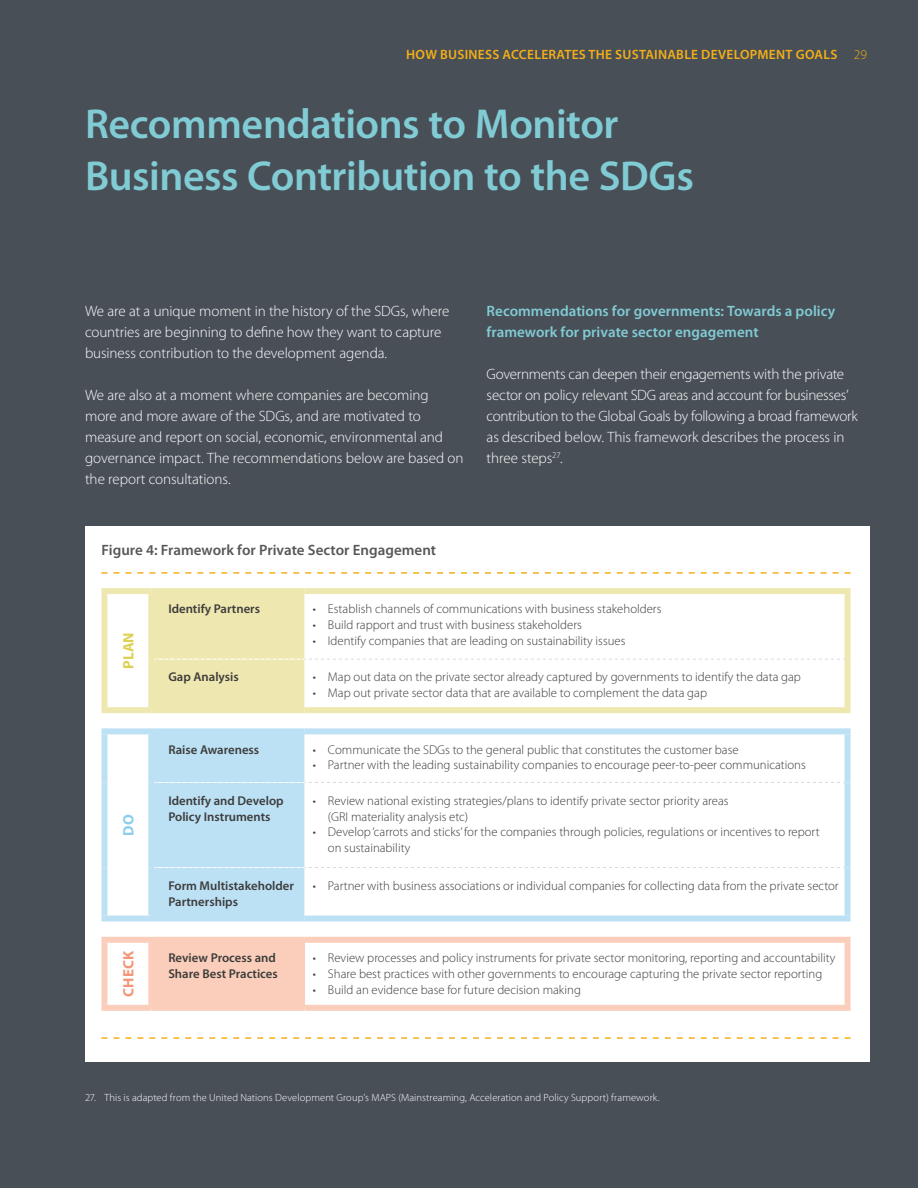
<style>
.page{position:relative;width:918px;height:1188px;background:#484f57}
.page>*{position:absolute;margin:0;border:0;box-sizing:border-box;transform-origin:0 0}
.t1{font:600 42px/52.5px "Myriad Pro";letter-spacing:-.01em;color:#81cbd4}
.t2{font:300 15px/21px "Myriad Pro";letter-spacing:-.005em;color:#fff}
.t3{font:600 15px/21px "Myriad Pro";color:#81cbd4}
.t4{font:600 15px "Myriad Pro";color:#575756}
.t5{font:700 15px "Myriad Pro";color:#f39677}
.t6{font:700 15px "Myriad Pro";color:#ded052}
.t7{font:700 15px "Myriad Pro";color:#8bccec}
.t8{font:600 13.5px "Myriad Pro";letter-spacing:.02em;color:#f4af17}
.t9{font:300 13.5px "Myriad Pro";color:#f4af17}
.t10{font:300 12.75px/15.8px "Myriad Pro";color:#3c3c3b}
.t11{font:600 12.75px/15.8px "Myriad Pro";color:#3c3c3b}
.t12{font:300 10.5px "Myriad Pro";letter-spacing:.01em;color:#fff}
</style>
<div class="page">
<div style="left:85px;top:526px;width:784px;height:536px;background:#fff"></div>
<svg style="left:104px;top:936px;width:744px;height:69px"></svg>
<div style="left:151px;top:940px;width:153px;height:68px;background:#faceba"></div>
<svg style="left:104px;top:594px;width:744px;height:322px"></svg>
<div style="left:101px;top:588px;width:50px;height:6px;background:#efe7b0"></div>
<div style="left:101px;top:594px;width:6px;height:65px;background:#efe7b0"></div>
<div style="left:148px;top:594px;width:6px;height:65px;background:#efe7b0"></div>
<div style="left:101px;top:659px;width:6px;height:48px;background:#efe7b0"></div>
<div style="left:148px;top:659px;width:6px;height:48px;background:#efe7b0"></div>
<div style="left:101px;top:707px;width:50px;height:6px;background:#efe7b0"></div>
<div style="left:151px;top:588px;width:153px;height:6px;background:#efe7b0"></div>
<div style="left:304px;top:588px;width:547px;height:6px;background:#efe7b0"></div>
<div style="left:845px;top:594px;width:6px;height:65px;background:#efe7b0"></div>
<div style="left:845px;top:659px;width:6px;height:48px;background:#efe7b0"></div>
<div style="left:151px;top:707px;width:153px;height:6px;background:#efe7b0"></div>
<div style="left:304px;top:707px;width:547px;height:6px;background:#efe7b0"></div>
<div style="left:101px;top:728px;width:53px;height:6px;background:#bce0f4"></div>
<div style="left:101px;top:734px;width:6px;height:48px;background:#bce0f4"></div>
<div style="left:148px;top:734px;width:6px;height:48px;background:#bce0f4"></div>
<div style="left:101px;top:782px;width:6px;height:86px;background:#bce0f4"></div>
<div style="left:148px;top:782px;width:6px;height:86px;background:#bce0f4"></div>
<div style="left:101px;top:868px;width:6px;height:48px;background:#bce0f4"></div>
<div style="left:148px;top:868px;width:6px;height:48px;background:#bce0f4"></div>
<div style="left:101px;top:916px;width:53px;height:6px;background:#bce0f4"></div>
<div style="left:154px;top:728px;width:150px;height:6px;background:#bce0f4"></div>
<div style="left:304px;top:728px;width:547px;height:6px;background:#bce0f4"></div>
<div style="left:154px;top:916px;width:150px;height:6px;background:#bce0f4"></div>
<div style="left:304px;top:916px;width:547px;height:6px;background:#bce0f4"></div>
<div style="left:845px;top:734px;width:6px;height:48px;background:#bce0f4"></div>
<div style="left:845px;top:782px;width:6px;height:86px;background:#bce0f4"></div>
<div style="left:845px;top:868px;width:6px;height:48px;background:#bce0f4"></div>
<div style="left:101px;top:937px;width:53px;height:6px;background:#faceba"></div>
<div style="left:101px;top:943px;width:6px;height:62px;background:#faceba"></div>
<div style="left:148px;top:943px;width:6px;height:62px;background:#faceba"></div>
<div style="left:101px;top:1005px;width:50px;height:6px;background:#faceba"></div>
<div style="left:154px;top:937px;width:150px;height:6px;background:#faceba"></div>
<div style="left:304px;top:937px;width:547px;height:6px;background:#faceba"></div>
<div style="left:845px;top:943px;width:6px;height:62px;background:#faceba"></div>
<div style="left:151px;top:1005px;width:153px;height:6px;background:#faceba"></div>
<div style="left:304px;top:1005px;width:547px;height:6px;background:#faceba"></div>
<svg style="left:101px;top:572px;width:750px;height:2px"></svg>
<svg style="left:101px;top:1037px;width:750px;height:2px"></svg>
<p class="t8" style="left:406px;top:47px;width:51px">How Business</p>
<p class="t8" style="left:503px;top:47px;width:17px">Accelerates</p>
<p class="t8" style="left:588px;top:47px;width:9px">the</p>
<p class="t8" style="left:615px;top:47px;width:16px">Sustainable</p>
<p class="t8" style="left:701px;top:47px;width:58px">Development</p>
<p class="t8" style="left:796px;top:47px;width:28px">Goals</p>
<p class="t9" style="left:854px;top:47px;width:15px">29</p>
<h1 class="t1" style="left:85px;top:98px;width:610px">Recommendations to Monitor<br>Business Contribution to the SDGs</h1>
<p class="t2" style="left:85px;top:301px;width:366px">We are at a unique moment in the history of the SDGs, where countries are beginning to define how they want to capture business contribution to the development agenda.</p>
<p class="t2" style="left:85px;top:385px;width:380px">We are also at a moment where companies are becoming more and more aware of the SDGs, and are motivated to measure and report on social, economic, environmental and governance impact. The recommendations below are based on the report consultations.</p>
<p class="t4" style="left:101px;top:542px;width:336px">Figure 4: Framework for Private Sector Engagement</p>
<p class="t3" style="left:487px;top:301px;width:350px">Recommendations for governments: Towards a policy framework for private sector engagement</p>
<p class="t2" style="left:487px;top:364px;width:373px">Governments can deepen their engagements with the private sector on policy relevant SDG areas and account for businesses’ contribution to the Global Goals by following a broad framework as described below. This framework describes the process in three steps<sup>27</sup>.</p>
<p class="t6" style="left:120px;top:669px;width:38px;rotate:-90deg">PLAN</p>
<p class="t7" style="left:120px;top:836px;width:23px;rotate:-90deg">DO</p>
<p class="t11" style="left:168px;top:601px;width:93px">Identify Partners</p>
<p class="t10" style="left:313px;top:602px;width:350px">• Establish channels of communications with business stakeholders</p>
<p class="t10" style="left:313px;top:617px;width:270px">• Build rapport and trust with business stakeholders</p>
<p class="t10" style="left:313px;top:633px;width:314px">• Identify companies that are leading on sustainability issues</p>
<p class="t11" style="left:168px;top:669px;width:72px">Gap Analysis</p>
<p class="t10" style="left:313px;top:670px;width:490px">• Map out data on the private sector already captured by governments to identify the data gap</p>
<p class="t10" style="left:313px;top:685px;width:396px">• Map out private sector data that are available to complement the data gap</p>
<p class="t11" style="left:168px;top:742px;width:92px">Raise Awareness</p>
<p class="t10" style="left:313px;top:742px;width:427px">• Communicate the SDGs to the general public that constitutes the customer base</p>
<p class="t10" style="left:313px;top:758px;width:494px">• Partner with the leading sustainability companies to encourage peer-to-peer communications</p>
<p class="t11" style="left:168px;top:793px;width:117px">Identify and Develop<br>Policy Instruments</p>
<p class="t10" style="left:328px;top:793px;width:402px;text-indent:-15px">• Review national existing strategies/plans to identify private sector priority areas (GRI materiality analysis etc)</p>
<p class="t10" style="left:328px;top:824px;width:493px;text-indent:-15px">• Develop ‘carrots and sticks’ for the companies through policies, regulations or incentives to report on sustainability</p>
<p class="t11" style="left:168px;top:878px;width:127px">Form Multistakeholder<br>Partnerships</p>
<p class="t10" style="left:313px;top:878px;width:527px">• Partner with business associations or individual companies for collecting data from the private sector</p>
<p class="t5" style="left:120px;top:997px;width:47px;rotate:-90deg">CHECK</p>
<p class="t11" style="left:168px;top:950px;width:111px">Review Process and<br>Share Best Practices</p>
<p class="t10" style="left:313px;top:950px;width:524px">• Review processes and policy instruments for private sector monitoring, reporting and accountability</p>
<p class="t10" style="left:313px;top:966px;width:511px">• Share best practices with other governments to encourage capturing the private sector reporting</p>
<p class="t10" style="left:313px;top:982px;width:270px">• Build an evidence base for future decision making</p>
<p class="t12" style="left:85px;top:1091px;width:576px">27. This is adapted from the U nited Nations Development Group’s MAPS (Mainstreaming, Acceleration and Policy Support) framework.</p>
</div>
